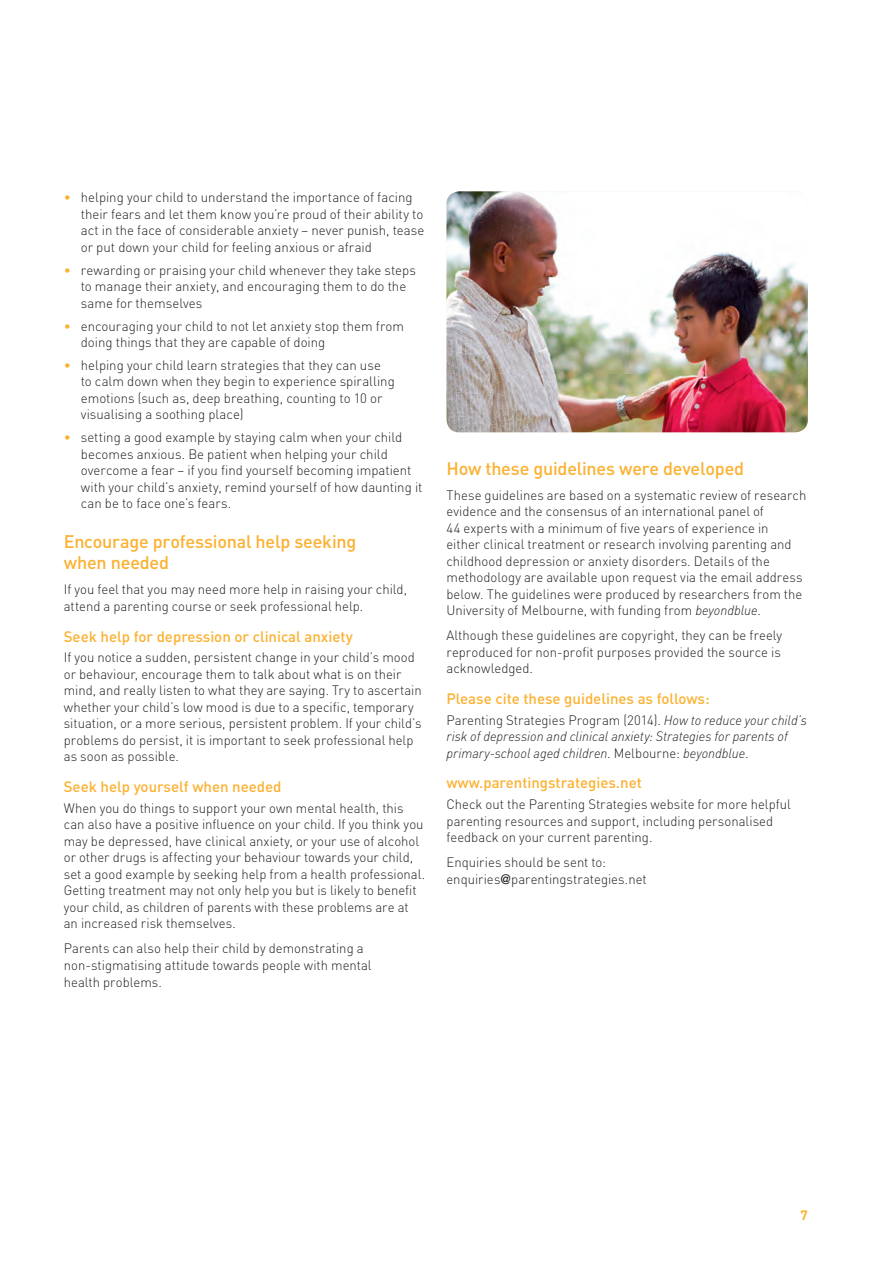
<style>
.page{position:relative;width:893px;height:1263px;background:#fff}
.page>*{position:absolute;margin:0;border:0;box-sizing:border-box;transform-origin:0 0}
.t1{font:500 18px/21px "DIN";letter-spacing:-.015em;color:#fbb131}
.t2{font:500 15px "DIN";color:#fbb131}
.t3{font:300 13.5px/16.5px "DIN";color:#231f20}
.t4{font:italic 300 13.5px/16.5px "DIN";color:#231f20}
.t5{font:700 13.35px "DIN";color:#fbb131}
.s1{color:#fbb131}
.s2{font-style:italic}
.s3{font-style:normal}
.s4{font-family:"Helvetica Neue";font-weight:500}
</style>
<div class="page">
<img style="left:446px;top:191px;width:362px;height:241px;border-radius:13px">
<p class="t3" style="left:81px;top:191px;width:345px;text-indent:-17px"><span class="s1">•</span> helping your child to understand the importance of facing their fears and let them know you’re proud of their ability to act in the face of considerable anxiety – never punish, tease or put down your child for feeling anxious or afraid</p>
<p class="t3" style="left:81px;top:263px;width:337px;text-indent:-17px"><span class="s1">•</span> rewarding or praising your child whenever they take steps to manage their anxiety, and encouraging them to do the same for themselves</p>
<p class="t3" style="left:81px;top:319px;width:325px;text-indent:-17px"><span class="s1">•</span> encouraging your child to not let anxiety stop them from doing things that they are capable of doing</p>
<p class="t3" style="left:81px;top:358px;width:316px;text-indent:-17px"><span class="s1">•</span> helping your child learn strategies that they can use to calm down when they begin to experience spiralling emotions (such as, deep breathing, counting to 10 or visualising a soothing place)</p>
<p class="t3" style="left:81px;top:431px;width:343px;text-indent:-17px"><span class="s1">•</span> setting a good example by staying calm when your child becomes anxious. Be patient when helping your child overcome a fear – if you fnd yourself becoming impatient with your child’s anxiety, remind yourself of how daunting it can be to face one’s fears.</p>
<h1 class="t1" style="left:64px;top:533px;width:294px">Encourage professional help seeking when needed</h1>
<p class="t3" style="left:64px;top:583px;width:345px">If you feel that you may need more help in raising your child, attend a parenting course or seek professional help.</p>
<p class="t2" style="left:64px;top:631px;width:290px">Seek help for depression or clinical anxiety</p>
<p class="t3" style="left:64px;top:651px;width:359px">If you notice a sudden, persistent change in your child’s mood or behaviour, encourage them to talk about what is on their mind, and really listen to what they are saying. Try to ascertain whether your child’s low mood is due to a specifc, temporary situation, or a more serious, persistent problem. If your child’s problems do persist, it is important to seek professional help as soon as possible.</p>
<p class="t2" style="left:64px;top:781px;width:219px">Seek help yourself when needed</p>
<p class="t3" style="left:64px;top:801px;width:363px">When you do things to support your own mental health, this can also have a positive infuence on your child. If you think you may be depressed, have clinical anxiety, or your use of alcohol or other drugs is affecting your behaviour towards your child, set a good example by seeking help from a health professional.<br>Getting treatment may not only help you but is likely to beneft your child, as children of parents with these problems are at an increased risk themselves.</p>
<p class="t3" style="left:64px;top:942px;width:309px">Parents can also help their child by demonstrating a non-stigmatising attitude towards people with mental health problems.</p>
<h1 class="t1" style="left:446px;top:459px;width:299px">How these guidelines were developed</h1>
<p class="t3" style="left:446px;top:488px;width:361px">These guidelines are based on a systematic review of research evidence and the consensus of an international panel of<br>44 experts with a minimum of fve years of experience in<br>either clinical treatment or research involving parenting and childhood depression or anxiety disorders. Details of the methodology are available upon request via the email address below. The guidelines were produced by researchers from the University of Melbourne, with funding from <span class="s2">beyondblue</span>.</p>
<p class="t3" style="left:446px;top:629px;width:337px;text-align:justify">Although these guidelines are copyright, they can be freely reproduced for non-proft purposes provided the source is acknowledged.</p>
<p class="t2" style="left:446px;top:693px;width:265px">Please cite these guidelines as follows:</p>
<p class="t4" style="left:446px;top:713px;width:362px"><span class="s3">Parenting Strategies Program (2014).</span> How to reduce your child’s risk of depression and clinical anxiety: Strategies for parents of primary-school aged children<span class="s3">. Melbourne:</span> beyondblue<span class="s3">.</span></p>
<p class="t2" style="left:446px;top:778px;width:197px">www.parentingstrategies.net</p>
<p class="t3" style="left:446px;top:798px;width:346px">Check out the Parenting Strategies website for more helpful parenting resources and support, including personalised feedback on your current parenting.</p>
<p class="t3" style="left:446px;top:856px;width:202px">Enquiries should be sent to: enquiries<span class="s4">@</span>parentingstrategies.net</p>
<p class="t5" style="left:801px;top:1211px;width:9px">7</p>
</div>
